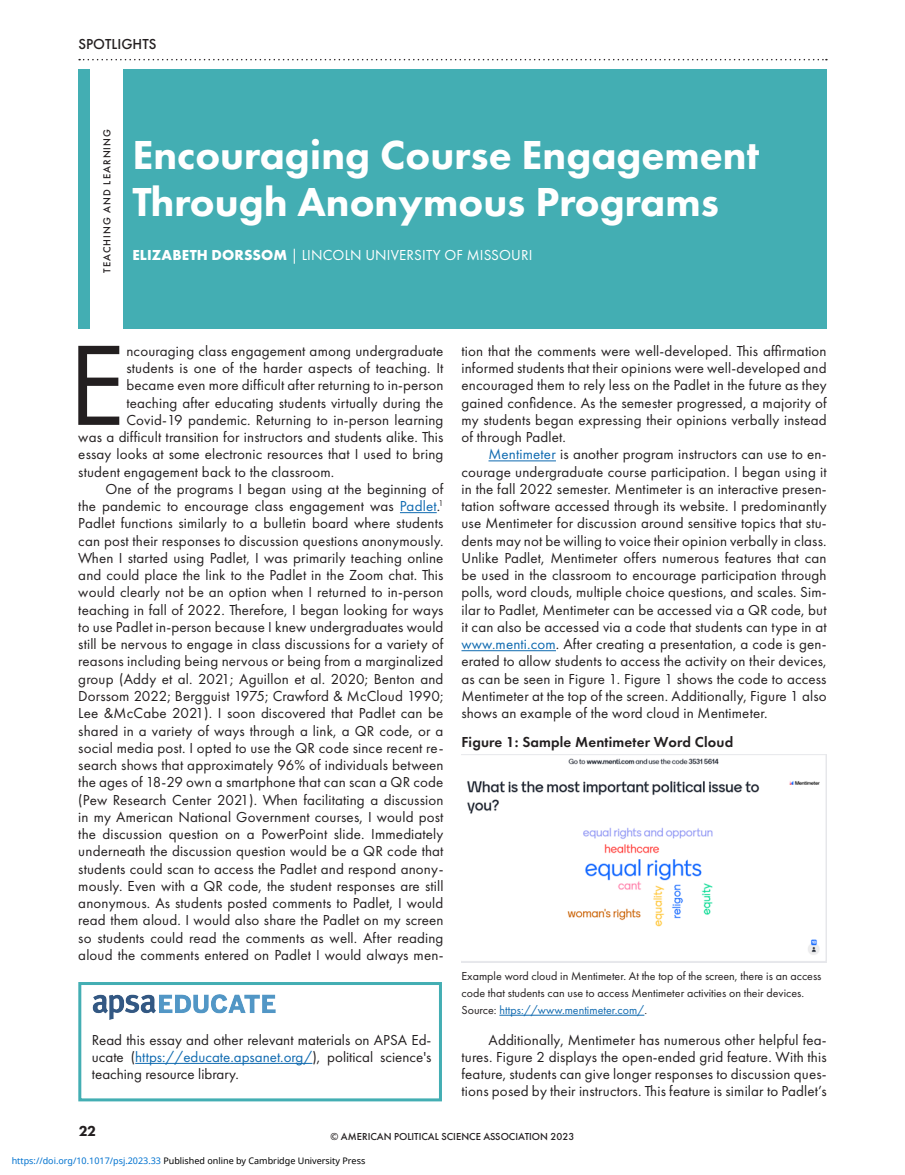
<style>
.page{position:relative;width:905px;height:1175px;background:#fff}
.page>*{position:absolute;margin:0;border:0;box-sizing:border-box;transform-origin:0 0}
.Drop_Cap_5{font:118.5px "Futura PT";color:#231f20}
.Article_Title_Black{font:800 42px/46.5px "Futura PT";color:#fff}
.Drop_Cap_5-2{font:15px/17.2px "Futura PT";letter-spacing:.01em;color:#231f20;text-align:justify}
.No_Indent{font:15px "Futura PT";letter-spacing:.01em;color:#fff}
.t1{font:600 15px "Futura PT";letter-spacing:.01em;color:#231f20}
.t2{font:500 15px "Futura PT";color:#231f20}
.t3{font:800 15px "Futura PT";color:#231f20}
.No_Indent-2{font:12px/17.2px "Futura PT";color:#231f20}
.Article_Slug_White{font:500 10.5px "Futura PT";color:#231f20}
.Article_Slug_White-2{font:500 10.5px "Futura PT";letter-spacing:.1em;color:#231f20}
.t4{font:9px "Noto Sans";color:#000}
.s1{font-weight:700}
.s2{color:#0f6ab0}
.s3{color:#0172cf}
</style>
<div class="page">
<svg style="left:79px;top:59px;width:747px;height:1px"></svg>
<div style="left:78px;top:69px;width:748px;height:259px;background:#43aeb3"></div>
<div style="left:90px;top:67px;width:33px;height:267px;background:#fff"></div>
<div style="left:78px;top:982px;width:364px;height:119px;border:3px solid #43aeb3"></div>
<hr style="left:135px;top:1063px;width:177px;height:1px;background:#0f6ab0">
<img style="left:92px;top:994px;width:184px;height:26px">
<hr style="left:400px;top:512px;width:37px;height:1px;background:#0f6ab0">
<hr style="left:488px;top:460px;width:68px;height:1px;background:#0f6ab0">
<hr style="left:461px;top:650px;width:95px;height:1px;background:#0f6ab0">
<hr style="left:499px;top:1014px;width:145px;height:1px;background:#0f6ab0">
<img style="left:461px;top:754px;width:365px;height:208px">
<p class="t2" style="left:78px;top:35px;width:80px">SPOTLIGHTS</p>
<p class="Article_Slug_White-2" style="left:101px;top:273px;width:145px;rotate:-90deg">TEACHING AND LEARNING</p>
<p class="Article_Title_Black" style="left:132px;top:131px;width:628px">Encouraging Course Engagement<br>Through Anonymous Programs</p>
<p class="No_Indent" style="left:132px;top:246px;width:401px"><span class="s1">ELIZABETH DORSSOM</span> | LINCOLN UNIVERSITY OF MISSOURI</p>
<p class="Drop_Cap_5" style="left:68px;top:315px;width:59px">E</p>
<p class="Drop_Cap_5-2" style="left:126px;top:342px;width:318px">ncouraging class engagement among undergraduate</p>
<p class="Drop_Cap_5-2" style="left:126px;top:359px;width:318px">students is one of the harder aspects of teaching. It</p>
<p class="Drop_Cap_5-2" style="left:126px;top:376px;width:318px">became even more difficult after returning to in-person</p>
<p class="Drop_Cap_5-2" style="left:126px;top:394px;width:318px">teaching after educating students virtually during the</p>
<p class="Drop_Cap_5-2" style="left:126px;top:411px;width:318px">Covid-19 pandemic. Returning to in-person learning</p>
<p class="Drop_Cap_5-2" style="left:78px;top:428px;width:367px">was a difficult transition for instructors and students alike. This</p>
<p class="Drop_Cap_5-2" style="left:78px;top:445px;width:367px">essay looks at some electronic resources that I used to bring</p>
<p class="Drop_Cap_5-2" style="left:78px;top:463px;width:257px">student engagement back to the classroom.</p>
<p class="Drop_Cap_5-2" style="left:78px;top:480px;width:367px;text-indent:27px">One of the programs I began using at the beginning of the pandemic to encourage class engagement was <span class="s2">Padlet</span>.<sup>1<br></sup>Padlet functions similarly to a bulletin board where students can post their responses to discussion questions anonymously.<br>When I started using Padlet, I was primarily teaching online and could place the link to the Padlet in the Zoom chat. This would clearly not be an option when I returned to in-person teaching in fall of 2022. Therefore, I began looking for ways to use Padlet in-person because I knew undergraduates would still be nervous to engage in class discussions for a variety of reasons including being nervous or being from a marginalized group (Addy et al. 2021; Aguillon et al. 2020; Benton and Dorssom 2022; Bergguist 1975; Crawford &amp; McCloud 1990; Lee &amp;McCabe 2021). I soon discovered that Padlet can be shared in a variety of ways through a link, a QR code, or a social media post. I opted to use the QR code since recent re&shy;search shows that approximately 96% of individuals between the ages of 18-29 own a smartphone that can scan a QR code (Pew Research Center 2021). When facilitating a discussion in my American National Government courses, I would post the discussion question on a PowerPoint slide. Immediately underneath the discussion question would be a QR code that students could scan to access the Padlet and respond anony&shy;mously. Even with a QR code, the student responses are still anonymous. As students posted comments to Padlet, I would read them aloud. I would also share the Padlet on my screen so students could read the comments as well. After reading aloud the comments entered on Padlet I would always men-</p>
<p class="Drop_Cap_5-2" style="left:92px;top:1031px;width:341px">Read this essay and other relevant materials on APSA Ed&shy;ucate (<span class="s2">https://educate.apsanet.org/</span>), political science's teaching resource library.</p>
<p class="Drop_Cap_5-2" style="left:461px;top:342px;width:366px">tion that the comments were well-developed. This affirmation informed students that their opinions were well-developed and encouraged them to rely less on the Padlet in the future as they gained confidence. As the semester progressed, a majority of my students began expressing their opinions verbally instead of through Padlet.</p>
<p class="Drop_Cap_5-2" style="left:461px;top:445px;width:367px;text-indent:27px"><span class="s2">Mentimeter</span> is another program instructors can use to en&shy;courage undergraduate course participation. I began using it in the fall 2022 semester. Mentimeter is an interactive presen&shy;tation software accessed through its website. I predominantly use Mentimeter for discussion around sensitive topics that stu&shy;dents may not be willing to voice their opinion verbally in class.<br>Unlike Padlet, Mentimeter offers numerous features that can be used in the classroom to encourage participation through polls, word clouds, multiple choice questions, and scales. Sim&shy;ilar to Padlet, Mentimeter can be accessed via a QR code, but it can also be accessed via a code that students can type in at <span class="s2">www.menti.com</span>. After creating a presentation, a code is gen&shy;erated to allow students to access the activity on their devices, as can be seen in Figure 1. Figure 1 shows the code to access Mentimeter at the top of the screen. Additionally, Figure 1 also shows an example of the word cloud in Mentimeter.</p>
<p class="t1" style="left:461px;top:732px;width:273px">Figure 1: Sample Mentimeter Word Cloud</p>
<p class="No_Indent-2" style="left:461px;top:966px;width:361px">Example word cloud in Mentimeter. At the top of the screen, there is an access code that students can use to access Mentimeter activities on their devices.<br>Source: <span class="s2">https://www.mentimeter.com/</span>.</p>
<p class="Drop_Cap_5-2" style="left:461px;top:1031px;width:366px;text-indent:27px">Additionally, Mentimeter has numerous other helpful fea&shy;tures. Figure 2 displays the open-ended grid feature. With this feature, students can give longer responses to discussion ques&shy;tions posed by their instructors. This feature is similar to Padlet’s</p>
<p class="t3" style="left:79px;top:1121px;width:19px">22</p>
<p class="Article_Slug_White" style="left:330px;top:1130px;width:245px">© AMERICAN POLITICAL SCIENCE ASSOCIATION 2023</p>
<p class="t4" style="left:12px;top:1154px;width:355px"><span class="s3">https://doi.org/10.1017/psj.2023.33</span> Published online by Cambridge University Press</p>
</div>
